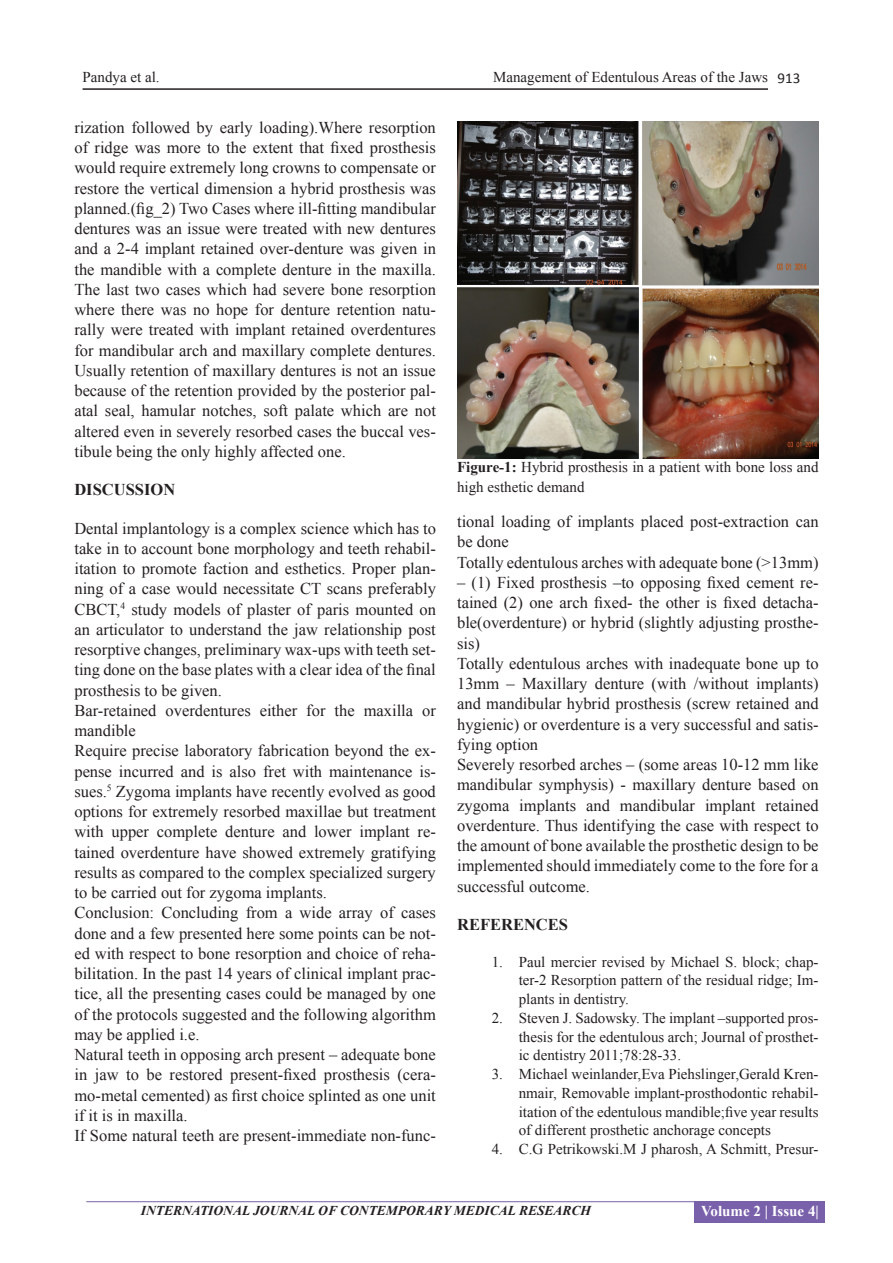
<style>
.page{position:relative;width:893px;height:1263px;background:#fff}
.page>*{position:absolute;margin:0;border:0;box-sizing:border-box;transform-origin:0 0}
.TX_New{font:16.5px/20.2px "Times New Roman";color:#231f20;text-align:justify}
.H1_New{font:700 16.5px "Times New Roman";color:#231f20}
.Legend{font:15px/18.8px "Times New Roman";color:#231f20;text-align:justify}
.t1{font:700 15px "Times New Roman";color:#fff}
.t2{font:italic 700 13.5px "Times New Roman";color:#231f20}
.s1{font-family:"Calibri"}
.s2{font-weight:700}
</style>
<div class="page">
<hr style="left:86px;top:1201px;width:610px;height:1px;background:#7960aa">
<div style="left:695px;top:1201px;width:130px;height:22px;background:#7960aa"></div>
<hr style="left:83px;top:88px;width:685px;height:2px;background:#231f20">
<img style="left:457px;top:122px;width:362px;height:336px">
<p class="Legend" style="left:83px;top:67px;width:79px">Pandya et al.</p>
<p class="Legend" style="left:493px;top:67px;width:309px">Management of Edentulous Areas of the Jaws <span class="s1">913</span></p>
<p class="TX_New" style="left:74px;top:117px;width:363px">rization followed by early loading).Where resorption of ridge was more to the extent that fixed prosthesis would require extremely long crowns to compensate or restore the vertical dimension a hybrid prosthesis was planned.(fig_2) Two Cases where ill-fitting mandibular dentures was an issue were treated with new dentures and a 2-4 implant retained over-denture was given in the mandible with a complete denture in the maxilla.<br>The last two cases which had severe bone resorption where there was no hope for denture retention natu&shy;rally were treated with implant retained overdentures for mandibular arch and maxillary complete dentures.<br>Usually retention of maxillary dentures is not an issue because of the retention provided by the posterior pal&shy;atal seal, hamular notches, soft palate which are not altered even in severely resorbed cases the buccal ves&shy;tibule being the only highly affected one.</p>
<p class="H1_New" style="left:74px;top:478px;width:102px">DISCUSSION</p>
<p class="TX_New" style="left:74px;top:518px;width:363px">Dental implantology is a complex science which has to take in to account bone morphology and teeth rehabil&shy;itation to promote faction and esthetics. Proper plan&shy;ning of a case would necessitate CT scans preferably CBCT,<sup>4</sup> study models of plaster of paris mounted on an articulator to understand the jaw relationship post resorptive changes, preliminary wax-ups with teeth set&shy;ting done on the base plates with a clear idea of the final prosthesis to be given.</p>
<p class="TX_New" style="left:74px;top:700px;width:363px">Bar-retained overdentures either for the maxilla or mandible</p>
<p class="TX_New" style="left:74px;top:740px;width:363px">Require precise laboratory fabrication beyond the ex&shy;pense incurred and is also fret with maintenance is&shy;sues.<sup>5</sup> Zygoma implants have recently evolved as good options for extremely resorbed maxillae but treatment with upper complete denture and lower implant re&shy;tained overdenture have showed extremely gratifying results as compared to the complex specialized surgery to be carried out for zygoma implants.</p>
<p class="TX_New" style="left:74px;top:902px;width:363px">Conclusion: Concluding from a wide array of cases done and a few presented here some points can be not&shy;ed with respect to bone resorption and choice of reha&shy;bilitation. In the past 14 years of clinical implant prac&shy;tice, all the presenting cases could be managed by one of the protocols suggested and the following algorithm may be applied i.e.</p>
<p class="TX_New" style="left:74px;top:1044px;width:363px">Natural teeth in opposing arch present – adequate bone in jaw to be restored present-fixed prosthesis (cera&shy;mo-metal cemented) as first choice splinted as one unit if it is in maxilla.</p>
<p class="TX_New" style="left:74px;top:1125px;width:363px">If Some natural teeth are present-immediate non-func-</p>
<p class="Legend" style="left:457px;top:457px;width:363px;line-height:20.2px"><span class="s2">Figure-1:</span> Hybrid prosthesis in a patient with bone loss and high esthetic demand</p>
<p class="TX_New" style="left:457px;top:511px;width:363px">tional loading of implants placed post-extraction can be done</p>
<p class="TX_New" style="left:457px;top:552px;width:363px">Totally edentulous arches with adequate bone (&gt;13mm)</p>
<p class="TX_New" style="left:457px;top:572px;width:363px">– (1) Fixed prosthesis –to opposing fixed cement re&shy;tained (2) one arch fixed- the other is fixed detacha&shy;ble(overdenture) or hybrid (slightly adjusting prosthe&shy;sis)</p>
<p class="TX_New" style="left:457px;top:653px;width:363px">Totally edentulous arches with inadequate bone up to 13mm – Maxillary denture (with /without implants) and mandibular hybrid prosthesis (screw retained and hygienic) or overdenture is a very successful and satis&shy;fying option</p>
<p class="TX_New" style="left:457px;top:754px;width:363px">Severely resorbed arches – (some areas 10-12 mm like mandibular symphysis) - maxillary denture based on zygoma implants and mandibular implant retained overdenture. Thus identifying the case with respect to the amount of bone available the prosthetic design to be implemented should immediately come to the fore for a successful outcome.</p>
<p class="H1_New" style="left:457px;top:913px;width:112px">REFERENCES</p>
<p class="Legend" style="left:519px;top:952px;width:301px;text-indent:-27px">1. Paul mercier revised by Michael S. block; chap&shy;ter-2 Resorption pattern of the residual ridge; Im&shy;plants in dentistry.</p>
<p class="Legend" style="left:519px;top:1008px;width:301px;text-indent:-27px">2. Steven J. Sadowsky. The implant –supported pros&shy;thesis for the edentulous arch; Journal of prosthet&shy;ic dentistry 2011;78:28-33.</p>
<p class="Legend" style="left:519px;top:1064px;width:301px;text-indent:-27px">3. Michael weinlander,Eva Piehslinger,Gerald Kren&shy;nmair, Removable implant-prosthodontic rehabil&shy;itation of the edentulous mandible;five year results of different prosthetic anchorage concepts</p>
<p class="Legend" style="left:492px;top:1139px;width:328px">4. C.G Petrikowski.M J pharosh, A Schmitt, Presur-</p>
<p class="t2" style="left:141px;top:1201px;width:452px">INTERNATIONAL JOURNAL OF CONTEMPORARY MEDICAL RESEARCH</p>
<p class="t1" style="left:701px;top:1201px;width:119px">Volume 2 | Issue 4|</p>
</div>
